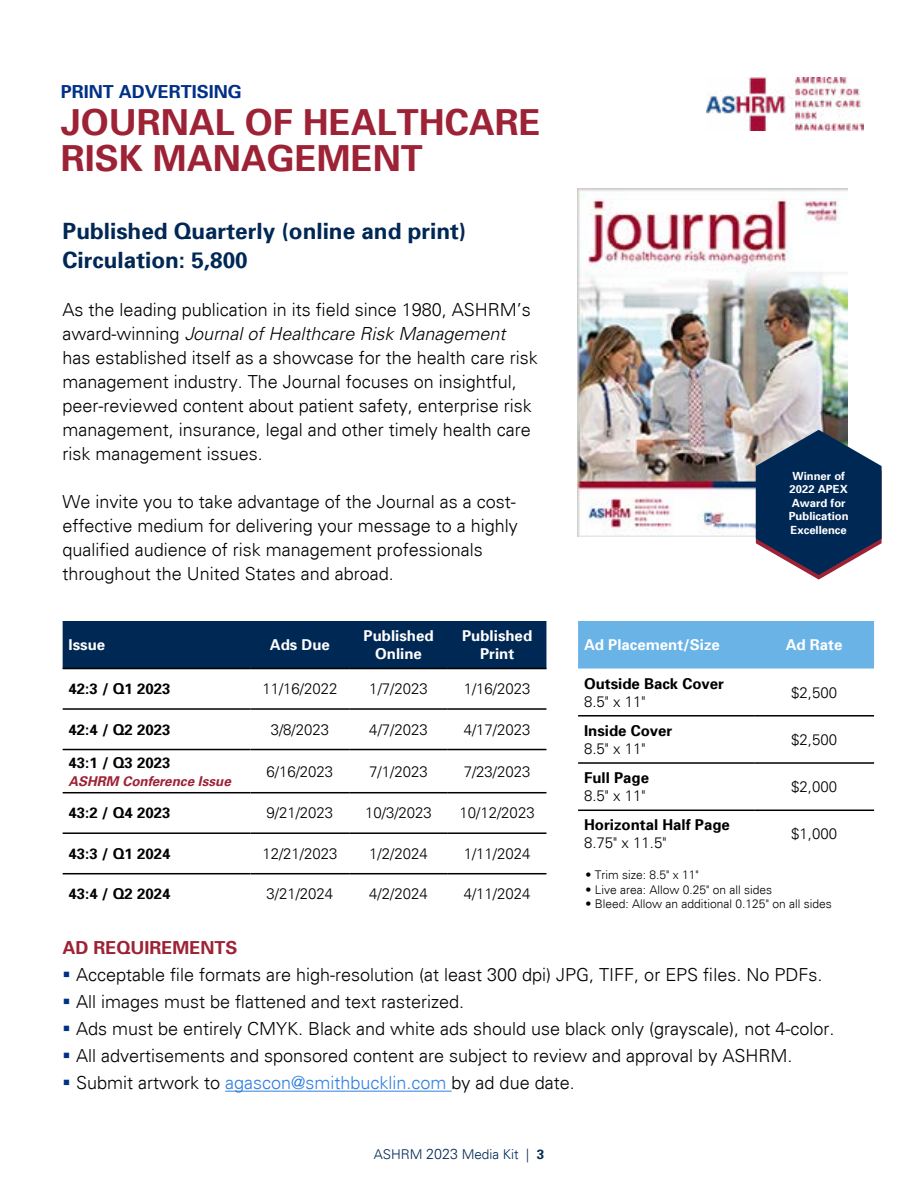
<style>
.page{position:relative;width:918px;height:1188px;background:#fff}
.page>*{position:absolute;margin:0;border:0;box-sizing:border-box;transform-origin:0 0}
.t1{font:700 36px/36px "Univers 65";color:#9d2235}
.t2{font:700 22.5px/28.5px "Univers 65";color:#002855}
.t3{font:300 18px/24px "Univers";color:#000}
.t4{font:700 18px "Univers 65";color:#003087}
.t5{font:700 18px "Univers 65";color:#9d2235}
.t6{font:300 15px "Univers";color:#000}
.t7{font:700 15px "Univers 65";color:#000}
.t8{font:700 15px/18px "Univers 65";color:#fff;text-align:center}
.t9{font:italic 700 13.5px "Univers";color:#9d2235}
.t10{font:300 13.5px "Univers";color:#002855}
.t11{font:300 12px "Univers";color:#000}
.t12{font:700 11.25px/13.5px "Univers 65";color:#fff;text-align:center}
.s1{font-style:italic}
.s2{color:#307fe2}
.s3{font-size:14.25px}
.s4{font-family:"Univers 65";font-weight:700}
</style>
<div class="page">
<img style="left:706px;top:78px;width:158px;height:53px">
<img style="left:578px;top:188px;width:270px;height:349px">
<div style="left:63px;top:621px;width:483px;height:47px;background:#002855"></div>
<hr style="left:63px;top:668px;width:188px;height:1px;background:#000">
<hr style="left:251px;top:668px;width:98px;height:1px;background:#000">
<hr style="left:349px;top:668px;width:99px;height:1px;background:#000">
<hr style="left:448px;top:668px;width:98px;height:1px;background:#000">
<hr style="left:63px;top:708px;width:188px;height:2px;background:#000">
<hr style="left:251px;top:708px;width:98px;height:2px;background:#000">
<hr style="left:349px;top:708px;width:99px;height:2px;background:#000">
<hr style="left:448px;top:708px;width:98px;height:2px;background:#000">
<hr style="left:63px;top:749px;width:188px;height:1px;background:#000">
<hr style="left:251px;top:749px;width:98px;height:1px;background:#000">
<hr style="left:349px;top:749px;width:99px;height:1px;background:#000">
<hr style="left:448px;top:749px;width:98px;height:1px;background:#000">
<hr style="left:63px;top:792px;width:188px;height:1px;background:#000">
<hr style="left:251px;top:792px;width:98px;height:1px;background:#000">
<hr style="left:349px;top:792px;width:99px;height:1px;background:#000">
<hr style="left:448px;top:792px;width:98px;height:1px;background:#000">
<hr style="left:63px;top:832px;width:188px;height:2px;background:#000">
<hr style="left:251px;top:832px;width:98px;height:2px;background:#000">
<hr style="left:349px;top:832px;width:99px;height:2px;background:#000">
<hr style="left:448px;top:832px;width:98px;height:2px;background:#000">
<hr style="left:63px;top:873px;width:188px;height:1px;background:#000">
<hr style="left:251px;top:873px;width:98px;height:1px;background:#000">
<hr style="left:349px;top:873px;width:99px;height:1px;background:#000">
<hr style="left:448px;top:873px;width:98px;height:1px;background:#000">
<hr style="left:225px;top:1091px;width:227px;height:1px;background:#307fe2">
<div style="left:578px;top:621px;width:296px;height:48px;background:#69b3e7"></div>
<hr style="left:578px;top:715px;width:176px;height:2px;background:#000">
<hr style="left:754px;top:715px;width:120px;height:2px;background:#000">
<hr style="left:578px;top:762px;width:176px;height:2px;background:#000">
<hr style="left:754px;top:762px;width:120px;height:2px;background:#000">
<hr style="left:578px;top:810px;width:176px;height:1px;background:#000">
<hr style="left:754px;top:810px;width:120px;height:1px;background:#000">
<svg style="left:756px;top:430px;width:126px;height:150px"></svg>
<p class="t4" style="left:61px;top:80px;width:183px">PRINT ADVERTISING</p>
<h1 class="t1" style="left:61px;top:103px;width:482px">JOURNAL OF HEALTHCARE<br>RISK MANAGEMENT</h1>
<p class="t2" style="left:63px;top:216px;width:405px">Published Quarterly (online and print)<br>Circulation: 5,800</p>
<p class="t3" style="left:63px;top:297px;width:477px">As the leading publication in its field since 1980, ASHRM’s award-winning <span class="s1">Journal of Healthcare Risk Management </span>has established itself as a showcase for the health care risk management industry. The Journal focuses on insightful, peer-reviewed content about patient safety, enterprise risk management, insurance, legal and other timely health care risk management issues.</p>
<p class="t3" style="left:63px;top:489px;width:457px">We invite you to take advantage of the Journal as a cost&shy;effective medium for delivering your message to a highly qualified audience of risk management professionals throughout the United States and abroad.</p>
<p class="t8" style="left:69px;top:635px;width:38px">Issue</p>
<p class="t8" style="left:270px;top:635px;width:61px">Ads Due</p>
<p class="t8" style="left:364px;top:626px;width:72px">Published<br>Online</p>
<p class="t8" style="left:462px;top:626px;width:72px">Published<br>Print</p>
<p class="t7" style="left:69px;top:679px;width:103px">42:3 / Q1 2023</p>
<p class="t6" style="left:262px;top:680px;width:77px">11/16/2022</p>
<p class="t6" style="left:369px;top:680px;width:60px">1/7/2023</p>
<p class="t6" style="left:464px;top:680px;width:68px">1/16/2023</p>
<p class="t7" style="left:69px;top:720px;width:103px">42:4 / Q2 2023</p>
<p class="t6" style="left:271px;top:720px;width:60px">3/8/2023</p>
<p class="t6" style="left:369px;top:720px;width:60px">4/7/2023</p>
<p class="t6" style="left:464px;top:720px;width:68px">4/17/2023</p>
<p class="t7" style="left:69px;top:753px;width:103px">43:1 / Q3 2023</p>
<p class="t9" style="left:69px;top:773px;width:164px">ASHRM Conference Issue</p>
<p class="t6" style="left:267px;top:762px;width:68px">6/16/2023</p>
<p class="t6" style="left:369px;top:762px;width:60px">7/1/2023</p>
<p class="t6" style="left:464px;top:762px;width:68px">7/23/2023</p>
<p class="t7" style="left:69px;top:804px;width:103px">43:2 / Q4 2023</p>
<p class="t6" style="left:267px;top:804px;width:68px">9/21/2023</p>
<p class="t6" style="left:365px;top:804px;width:68px">10/3/2023</p>
<p class="t6" style="left:460px;top:804px;width:77px">10/12/2023</p>
<p class="t7" style="left:69px;top:844px;width:103px">43:3 / Q1 2024</p>
<p class="t6" style="left:262px;top:845px;width:77px">12/21/2023</p>
<p class="t6" style="left:369px;top:845px;width:60px">1/2/2024</p>
<p class="t6" style="left:464px;top:845px;width:68px">1/11/2024</p>
<p class="t7" style="left:69px;top:885px;width:103px">43:4 / Q2 2024</p>
<p class="t6" style="left:267px;top:885px;width:68px">3/21/2024</p>
<p class="t6" style="left:369px;top:885px;width:60px">4/2/2024</p>
<p class="t6" style="left:464px;top:885px;width:68px">4/11/2024</p>
<p class="t12" style="left:789px;top:468px;width:62px">Winner of<br>2022 APEX<br>Award for<br>Publication<br>Excellence</p>
<p class="t8" style="left:584px;top:635px;width:137px">Ad Placement/Size</p>
<p class="t8" style="left:786px;top:635px;width:58px">Ad Rate</p>
<p class="t7" style="left:584px;top:674px;width:142px">Outside Back Cover</p>
<p class="t6" style="left:584px;top:692px;width:63px">8.5" x 11"</p>
<p class="t6" style="left:791px;top:683px;width:47px">$2,500</p>
<p class="t7" style="left:584px;top:721px;width:90px">Inside Cover</p>
<p class="t6" style="left:584px;top:740px;width:63px">8.5" x 11"</p>
<p class="t7" style="left:584px;top:768px;width:67px">Full Page</p>
<p class="t6" style="left:584px;top:787px;width:63px">8.5" x 11"</p>
<p class="t7" style="left:584px;top:815px;width:147px">Horizontal Half Page</p>
<p class="t6" style="left:584px;top:834px;width:84px">8.75" x 11.5"</p>
<p class="t6" style="left:791px;top:730px;width:47px">$2,500</p>
<p class="t6" style="left:791px;top:778px;width:47px">$2,000</p>
<p class="t6" style="left:791px;top:825px;width:47px">$1,000</p>
<p class="t11" style="left:586px;top:868px;width:115px">• Trim size: 8.5" x 11"</p>
<p class="t11" style="left:586px;top:882px;width:188px">• Live area: Allow 0.25" on all sides</p>
<p class="t11" style="left:586px;top:897px;width:248px">• Bleed: Allow an additional 0.125" on all sides</p>
<p class="t5" style="left:63px;top:936px;width:177px">AD REQUIREMENTS</p>
<p class="t3" style="left:76px;top:962px;width:760px;line-height:27px">Acceptable file formats are high-resolution (at least 300 dpi) JPG, TIFF, or EPS files. No PDFs.<br>All images must be flattened and text rasterized.<br>Ads must be entirely CMYK. Black and white ads should use black only (grayscale), not 4-color.<br>All advertisements and sponsored content are subject to review and approval by ASHRM.<br>Submit artwork to <span class="s2">agascon@smithbucklin.com</span> by ad due date.</p>
<p class="t10" style="left:374px;top:1147px;width:172px">ASHRM <span class="s3">2023</span> Media Kit | <span class="s4">3</span></p>
</div>
